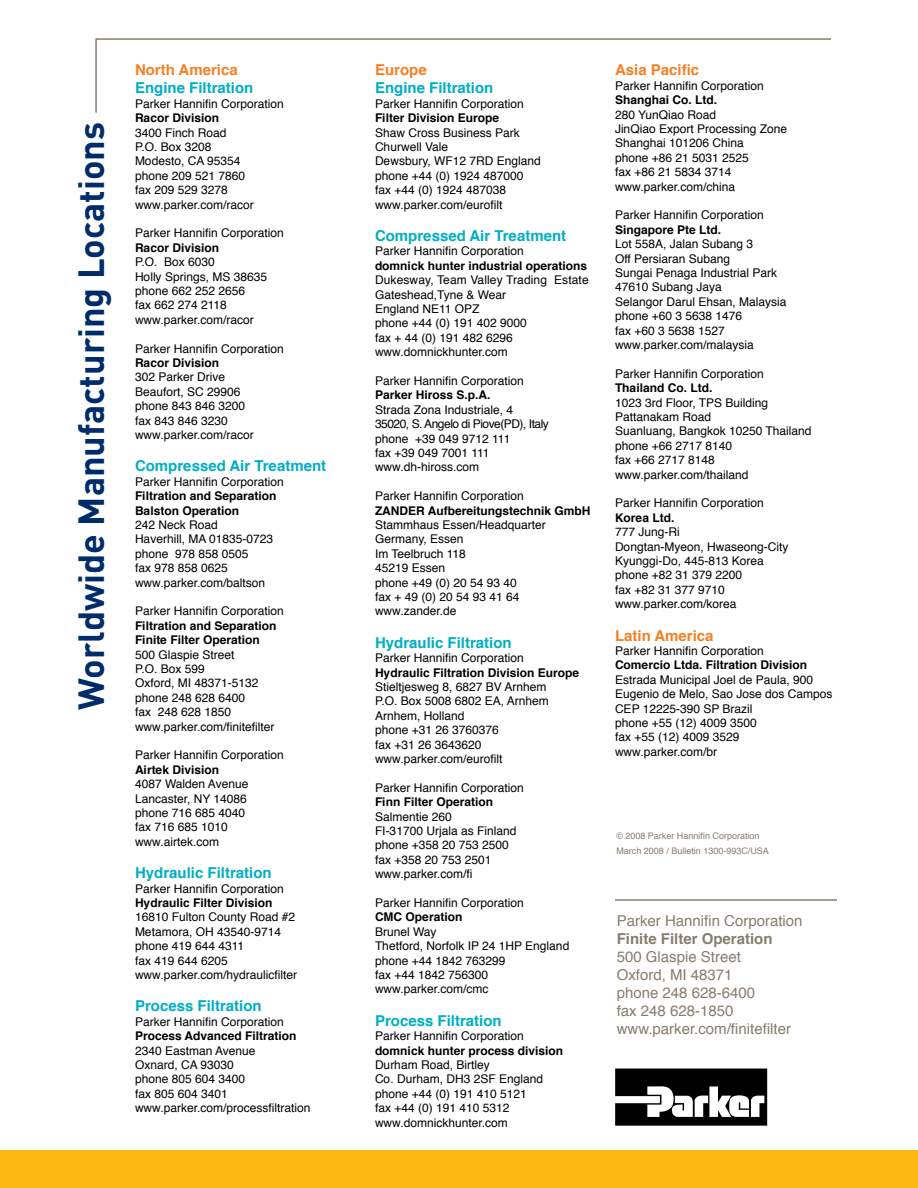
<style>
.page{position:relative;width:918px;height:1188px;background:#fff}
.page>*{position:absolute;margin:0;border:0;box-sizing:border-box;transform-origin:0 0}
.t1{font:700 36px "DINOT";color:#002d6a}
.t2{font:700 15px "Helvetica";color:#00aec5}
.t3{font:15px/18px "Helvetica";color:#887d6c}
.t4{font:700 15px "Helvetica";color:#f58025}
.t5{font:700 15px "Helvetica";color:#887d6c}
.t6{font:12px/14.4px "Helvetica";color:#000}
.t7{font:700 12px/14.4px "Helvetica";color:#000}
.t8{font:9px "Helvetica";color:#887d6c}
</style>
<div class="page">
<svg style="left:615px;top:1069px;width:152px;height:57px"></svg>
<div style="left:0;top:1150px;width:918px;height:38px;background:#fdb813"></div>
<hr style="left:615px;top:899px;width:222px;height:2px;background:#887d6c">
<svg style="left:95px;top:38px;width:736px;height:75px"></svg>
<h1 class="t1" style="left:67px;top:710px;width:589px;rotate:-90deg">Worldwide Manufacturing Locations</h1>
<p class="t4" style="left:135px;top:57px;width:104px">North America</p>
<p class="t2" style="left:135px;top:75px;width:120px">Engine Filtration</p>
<p class="t6" style="left:135px;top:96px;width:150px">Parker Hannifin Corporation</p>
<p class="t7" style="left:135px;top:110px;width:86px">Racor Division</p>
<p class="t6" style="left:135px;top:125px;width:120px">3400 Finch Road<br>P.O. Box 3208<br>Modesto, CA 95354 phone 209 521 7860 fax 209 529 3278 www.parker.com/racor</p>
<p class="t6" style="left:135px;top:226px;width:150px">Parker Hannifin Corporation</p>
<p class="t7" style="left:135px;top:240px;width:86px">Racor Division</p>
<p class="t6" style="left:135px;top:254px;width:134px">P.O. Box 6030<br>Holly Springs, MS 38635 phone 662 252 2656<br>fax 662 274 2118 www.parker.com/racor</p>
<p class="t6" style="left:135px;top:341px;width:150px">Parker Hannifin Corporation</p>
<p class="t7" style="left:135px;top:355px;width:86px">Racor Division</p>
<p class="t6" style="left:135px;top:370px;width:120px">302 Parker Drive<br>Beaufort, SC 29906 phone 843 846 3200 fax 843 846 3230 www.parker.com/racor</p>
<p class="t2" style="left:135px;top:453px;width:193px">Compressed Air Treatment</p>
<p class="t6" style="left:135px;top:474px;width:150px">Parker Hannifin Corporation</p>
<p class="t7" style="left:135px;top:488px;width:143px">Filtration and Separation<br>Balston Operation</p>
<p class="t6" style="left:135px;top:517px;width:140px">242 Neck Road<br>Haverhill, MA 01835-0723 phone 978 858 0505<br>fax 978 858 0625 www.parker.com/baltson</p>
<p class="t6" style="left:135px;top:604px;width:150px">Parker Hannifin Corporation</p>
<p class="t7" style="left:135px;top:618px;width:143px">Filtration and Separation<br>Finite Filter Operation</p>
<p class="t6" style="left:135px;top:647px;width:141px">500 Glaspie Street<br>P.O. Box 599<br>Oxford, MI 48371-5132 phone 248 628 6400<br>fax 248 628 1850 www.parker.com/finitefilter</p>
<p class="t6" style="left:135px;top:748px;width:150px">Parker Hannifin Corporation</p>
<p class="t7" style="left:135px;top:762px;width:86px">Airtek Division</p>
<p class="t6" style="left:135px;top:776px;width:115px">4087 Walden Avenue<br>Lancaster, NY 14086 phone 716 685 4040 fax 716 685 1010 www.airtek.com</p>
<p class="t2" style="left:135px;top:859px;width:138px">Hydraulic Filtration</p>
<p class="t6" style="left:135px;top:881px;width:150px">Parker Hannifin Corporation</p>
<p class="t7" style="left:135px;top:895px;width:139px">Hydraulic Filter Division</p>
<p class="t6" style="left:135px;top:910px;width:164px">16810 Fulton County Road #2<br>Metamora, OH 43540-9714 phone 419 644 4311<br>fax 419 644 6205 www.parker.com/hydraulicfilter</p>
<p class="t2" style="left:135px;top:993px;width:128px">Process Filtration</p>
<p class="t6" style="left:135px;top:1014px;width:150px">Parker Hannifin Corporation</p>
<p class="t7" style="left:135px;top:1028px;width:163px">Process Advanced Filtration</p>
<p class="t6" style="left:135px;top:1043px;width:177px">2340 Eastman Avenue<br>Oxnard, CA 93030<br>phone 805 604 3400<br>fax 805 604 3401 www.parker.com/processfiltration</p>
<p class="t4" style="left:375px;top:57px;width:53px">Europe</p>
<p class="t2" style="left:375px;top:75px;width:120px">Engine Filtration</p>
<p class="t6" style="left:375px;top:96px;width:150px">Parker Hannifin Corporation</p>
<p class="t7" style="left:375px;top:110px;width:126px">Filter Division Europe</p>
<p class="t6" style="left:375px;top:125px;width:167px">Shaw Cross Business Park<br>Churwell Vale<br>Dewsbury, WF12 7RD England phone +44 (0) 1924 487000 fax +44 (0) 1924 487038 www.parker.com/eurofilt</p>
<p class="t2" style="left:375px;top:222px;width:193px">Compressed Air Treatment</p>
<p class="t6" style="left:375px;top:244px;width:150px">Parker Hannifin Corporation</p>
<p class="t7" style="left:375px;top:258px;width:214px">domnick hunter industrial operations</p>
<p class="t6" style="left:375px;top:272px;width:215px">Dukesway, Team Valley Trading Estate<br>Gateshead,Tyne &amp; Wear<br>England NE11 OPZ<br>phone +44 (0) 191 402 9000<br>fax + 44 (0) 191 482 6296 www.domnickhunter.com</p>
<p class="t6" style="left:375px;top:373px;width:150px">Parker Hannifin Corporation</p>
<p class="t7" style="left:375px;top:387px;width:117px">Parker Hiross S.p.A.</p>
<p class="t6" style="left:375px;top:402px;width:175px">Strada Zona Industriale, 4<br>35020, S. Angelo di Piove(PD), Italy phone +39 049 9712 111<br>fax +39 049 7001 111 www.dh-hiross.com</p>
<p class="t6" style="left:375px;top:488px;width:150px">Parker Hannifin Corporation</p>
<p class="t7" style="left:375px;top:503px;width:217px">ZANDER Aufbereitungstechnik GmbH</p>
<p class="t6" style="left:375px;top:517px;width:172px">Stammhaus Essen/Headquarter<br>Germany, Essen<br>Im Teelbruch 118<br>45219 Essen<br>phone +49 (0) 20 54 93 40<br>fax + 49 (0) 20 54 93 41 64 www.zander.de</p>
<p class="t2" style="left:375px;top:629px;width:138px">Hydraulic Filtration</p>
<p class="t6" style="left:375px;top:650px;width:150px">Parker Hannifin Corporation</p>
<p class="t7" style="left:375px;top:665px;width:206px">Hydraulic Filtration Division Europe</p>
<p class="t6" style="left:375px;top:679px;width:175px">Stieltjesweg 8, 6827 BV Arnhem<br>P.O. Box 5008 6802 EA, Arnhem<br>Arnhem, Holland<br>phone +31 26 3760376<br>fax +31 26 3643620 www.parker.com/eurofilt</p>
<p class="t6" style="left:375px;top:780px;width:150px">Parker Hannifin Corporation</p>
<p class="t7" style="left:375px;top:794px;width:120px">Finn Filter Operation</p>
<p class="t6" style="left:375px;top:809px;width:143px">Salmentie 260<br>FI-31700 Urjala as Finland phone +358 20 753 2500 fax +358 20 753 2501 www.parker.com/fi</p>
<p class="t6" style="left:375px;top:895px;width:150px">Parker Hannifin Corporation</p>
<p class="t7" style="left:375px;top:909px;width:89px">CMC Operation</p>
<p class="t6" style="left:375px;top:924px;width:196px">Brunel Way<br>Thetford, Norfolk IP 24 1HP England phone +44 1842 763299<br>fax +44 1842 756300 www.parker.com/cmc</p>
<p class="t2" style="left:375px;top:1007px;width:128px">Process Filtration</p>
<p class="t6" style="left:375px;top:1028px;width:150px">Parker Hannifin Corporation</p>
<p class="t7" style="left:375px;top:1043px;width:190px">domnick hunter process division</p>
<p class="t6" style="left:375px;top:1057px;width:170px">Durham Road, Birtley<br>Co. Durham, DH3 2SF England phone +44 (0) 191 410 5121 fax +44 (0) 191 410 5312 www.domnickhunter.com</p>
<p class="t4" style="left:615px;top:57px;width:86px">Asia Pacific</p>
<p class="t6" style="left:615px;top:78px;width:150px">Parker Hannifin Corporation</p>
<p class="t7" style="left:615px;top:92px;width:104px">Shanghai Co. Ltd.</p>
<p class="t6" style="left:615px;top:107px;width:174px">280 YunQiao Road<br>JinQiao Export Processing Zone<br>Shanghai 101206 China<br>phone +86 21 5031 2525<br>fax +86 21 5834 3714 www.parker.com/china</p>
<p class="t6" style="left:615px;top:208px;width:150px">Parker Hannifin Corporation</p>
<p class="t7" style="left:615px;top:222px;width:108px">Singapore Pte Ltd.</p>
<p class="t6" style="left:615px;top:236px;width:173px">Lot 558A, Jalan Subang 3<br>Off Persiaran Subang<br>Sungai Penaga Industrial Park<br>47610 Subang Jaya<br>Selangor Darul Ehsan, Malaysia phone +60 3 5638 1476<br>fax +60 3 5638 1527 www.parker.com/malaysia</p>
<p class="t6" style="left:615px;top:366px;width:150px">Parker Hannifin Corporation</p>
<p class="t7" style="left:615px;top:380px;width:99px">Thailand Co. Ltd.</p>
<p class="t6" style="left:615px;top:395px;width:198px">1023 3rd Floor, TPS Building<br>Pattanakam Road<br>Suanluang, Bangkok 10250 Thailand phone +66 2717 8140<br>fax +66 2717 8148 www.parker.com/thailand</p>
<p class="t6" style="left:615px;top:496px;width:150px">Parker Hannifin Corporation</p>
<p class="t7" style="left:615px;top:510px;width:61px">Korea Ltd.</p>
<p class="t6" style="left:615px;top:524px;width:175px">777 Jung-Ri<br>Dongtan-Myeon, Hwaseong-City<br>Kyunggi-Do, 445-813 Korea phone +82 31 379 2200<br>fax +82 31 377 9710 www.parker.com/korea</p>
<p class="t4" style="left:615px;top:622px;width:100px">Latin America</p>
<p class="t6" style="left:615px;top:643px;width:150px">Parker Hannifin Corporation</p>
<p class="t7" style="left:615px;top:657px;width:194px">Comercio Ltda. Filtration Division</p>
<p class="t6" style="left:615px;top:672px;width:219px">Estrada Municipal Joel de Paula, 900<br>Eugenio de Melo, Sao Jose dos Campos<br>CEP 12225-390 SP Brazil<br>phone +55 (12) 4009 3500<br>fax +55 (12) 4009 3529 www.parker.com/br</p>
<p class="t8" style="left:616px;top:828px;width:145px">© 2008 Parker Hannifin Corporation</p>
<p class="t8" style="left:616px;top:843px;width:154px">March 2008 / Bulletin 1300-993C/USA</p>
<p class="t3" style="left:617px;top:912px;width:187px">Parker Hannifin Corporation</p>
<p class="t5" style="left:617px;top:925px;width:157px">Finite Filter Operation</p>
<p class="t3" style="left:617px;top:948px;width:176px">500 Glaspie Street<br>Oxford, MI 48371<br>phone 248 628-6400<br>fax 248 628-1850 www.parker.com/finitefilter</p>
</div>
